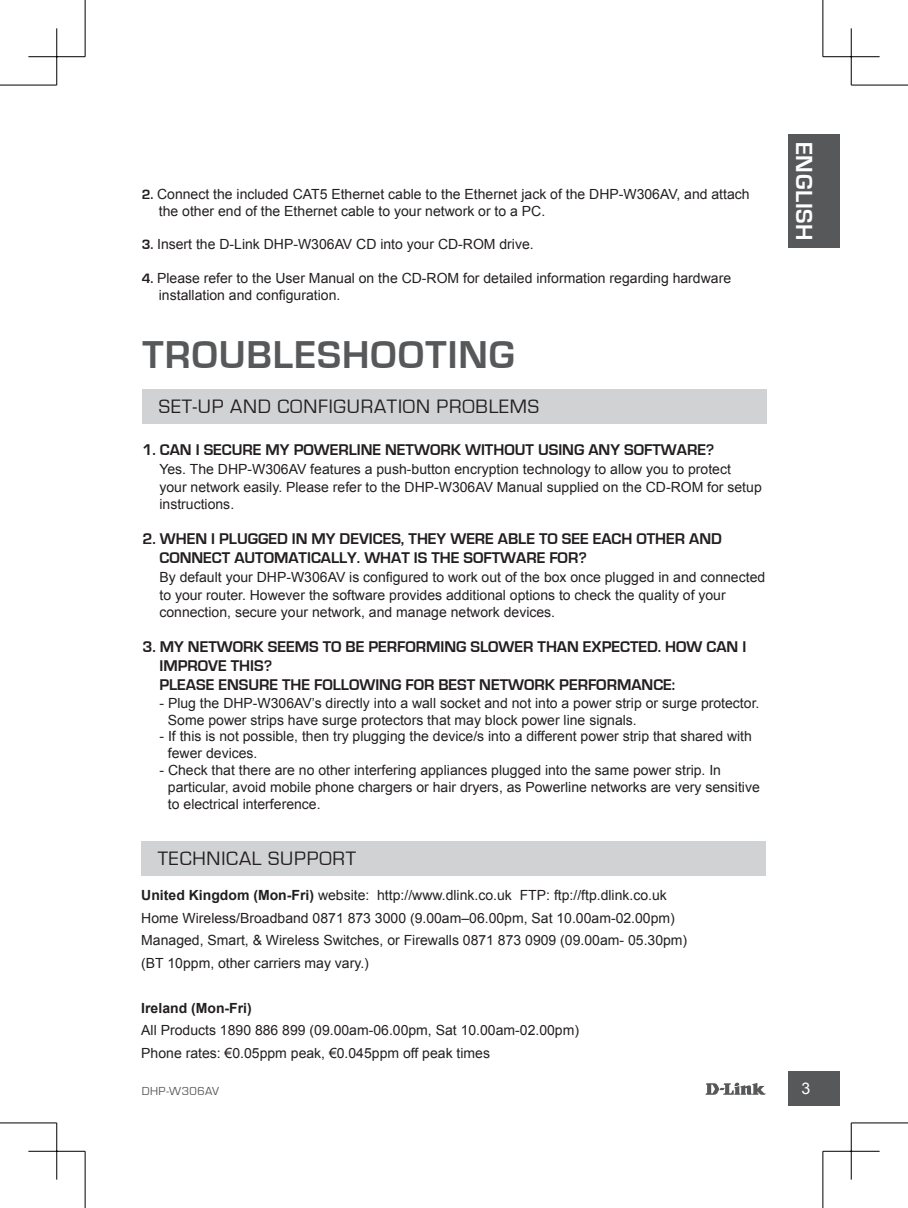
<style>
.page{position:relative;width:908px;height:1208px;background:#fff}
.page>*{position:absolute;margin:0;border:0;box-sizing:border-box;transform-origin:0 0}
.t1{font:700 40px "Eurostile";letter-spacing:.025em;color:#57585a}
.t2{font:700 24px "Eurostile";letter-spacing:.025em;color:#fff}
.t3{font:20px "Eurostile";letter-spacing:.04em;color:#231f20}
.t4{font:700 16px "Eurostile";color:#231f20}
.t5{font:16px "Arial";color:#fff}
.t6{font:14px/16.8px "Arial";color:#231f20}
.t7{font:700 14px "Arial";color:#231f20}
.t8{font:12px "Eurostile";letter-spacing:.03em;color:#57585a}
.s1{font-family:"Eurostile";font-weight:700}
.s2{font-weight:700}
</style>
<div class="page">
<svg style="left:705px;top:1082px;width:60px;height:12px"></svg>
<div style="left:788px;top:1071px;width:51px;height:35px;background:#57585a"></div>
<div style="left:788px;top:135px;width:51px;height:113px;background:#57585a"></div>
<div style="left:142px;top:389px;width:624px;height:34px;background:#d1d2d4"></div>
<div style="left:141px;top:842px;width:624px;height:34px;background:#d1d2d4"></div>
<hr style="left:0;top:85px;width:57px;height:1px;background:#000">
<hr style="left:850px;top:85px;width:57px;height:1px;background:#000">
<hr style="left:0;top:1122px;width:57px;height:1px;background:#000">
<hr style="left:850px;top:1122px;width:57px;height:1px;background:#000">
<hr style="left:85px;top:0;width:1px;height:57px;background:#000">
<hr style="left:85px;top:1151px;width:1px;height:57px;background:#000">
<hr style="left:822px;top:0;width:1px;height:57px;background:#000">
<hr style="left:822px;top:1151px;width:1px;height:57px;background:#000">
<hr style="left:28px;top:56px;width:57px;height:1px;background:#000">
<hr style="left:822px;top:56px;width:57px;height:1px;background:#000">
<hr style="left:28px;top:1151px;width:57px;height:1px;background:#000">
<hr style="left:822px;top:1151px;width:57px;height:1px;background:#000">
<hr style="left:56px;top:28px;width:1px;height:57px;background:#000">
<hr style="left:56px;top:1123px;width:1px;height:56px;background:#000">
<hr style="left:850px;top:28px;width:1px;height:57px;background:#000">
<hr style="left:850px;top:1123px;width:1px;height:56px;background:#000">
<p class="t6" style="left:159px;top:186px;width:592px;text-indent:-17px"><span class="s1">2.</span> Connect the included CAT5 Ethernet cable to the Ethernet jack of the DHP-W306AV, and attach the other end of the Ethernet cable to your network or to a PC.</p>
<p class="t6" style="left:142px;top:236px;width:393px"><span class="s1">3.</span> Insert the D-Link DHP-W306AV CD into your CD-ROM drive.</p>
<p class="t6" style="left:159px;top:270px;width:573px;text-indent:-17px"><span class="s1">4.</span> Please refer to the User Manual on the CD-ROM for detailed information regarding hardware installation and configuration.</p>
<h1 class="t1" style="left:142px;top:333px;width:374px">TROUBLESHOOTING</h1>
<h3 class="t3" style="left:159px;top:396px;width:240px">SET-UP AND CON FIGURATION</h3>
<h3 class="t3" style="left:436px;top:396px;width:103px">PROBLEMS</h3>
<p class="t4" style="left:142px;top:441px;width:72px">1. CAN I SECU</p>
<p class="t4" style="left:242px;top:441px;width:115px">RE MY POWERLINE</p>
<p class="t4" style="left:385px;top:441px;width:106px">NETWORK WITHOUT</p>
<p class="t4" style="left:537px;top:441px;width:10px">USING</p>
<p class="t4" style="left:588px;top:441px;width:46px">AN Y SOFT</p>
<p class="t4" style="left:660px;top:441px;width:55px">WARE?</p>
<p class="t6" style="left:159px;top:460px;width:603px;line-height:18.2px">Yes. The DHP-W306AV features a push-button encryption technology to allow you to protect<br>your network easily. Please refer to the DHP-W306AV Manual supplied on the CD-ROM for setup</p>
<p class="t6" style="left:159px;top:495px;width:76px">instructions.</p>
<p class="t4" style="left:142px;top:529px;width:31px">2. WHEN</p>
<p class="t4" style="left:211px;top:529px;width:19px">I PLUGGED</p>
<p class="t4" style="left:292px;top:529px;width:58px">IN MY DEVICES</p>
<p class="t4" style="left:401px;top:529px;width:107px">, THEY WERE ABLE</p>
<p class="t4" style="left:538px;top:529px;width:33px">TO SEE</p>
<p class="t4" style="left:592px;top:529px;width:11px">EACH</p>
<p class="t4" style="left:636px;top:529px;width:11px">OTHE</p>
<p class="t4" style="left:674px;top:529px;width:27px">R AND</p>
<p class="t4" style="left:159px;top:549px;width:12px">CONNECT</p>
<p class="t4" style="left:234px;top:549px;width:11px">AUTO</p>
<p class="t4" style="left:274px;top:549px;width:24px">MATICALL</p>
<p class="t4" style="left:347px;top:549px;width:30px">Y. WHAT</p>
<p class="t4" style="left:413px;top:549px;width:28px">IS THE</p>
<p class="t4" style="left:463px;top:549px;width:11px">SOFT</p>
<p class="t4" style="left:500px;top:549px;width:88px">WARE FOR?</p>
<p class="t6" style="left:159px;top:568px;width:607px;line-height:18.2px">By default your DHP-W306AV is configured to work out of the box once plugged in and connected to your router. However the software provides additional options to check the quality of your</p>
<p class="t6" style="left:159px;top:603px;width:397px">connection, secure your network, and manage network devices.</p>
<p class="t4" style="left:142px;top:637px;width:307px">3. MY NETWORK SEEMS TO BE PERFORMING</p>
<p class="t4" style="left:470px;top:637px;width:78px">SLOWER THAN</p>
<p class="t4" style="left:582px;top:637px;width:29px">EXPECTED</p>
<p class="t4" style="left:657px;top:637px;width:60px">. HOW CAN</p>
<p class="t4" style="left:742px;top:637px;width:5px">I</p>
<p class="t4" style="left:159px;top:657px;width:49px">IMPROVE</p>
<p class="t4" style="left:231px;top:657px;width:10px">THIS</p>
<p class="t4" style="left:263px;top:657px;width:10px">?</p>
<p class="t4" style="left:159px;top:676px;width:20px">PLEASE</p>
<p class="t4" style="left:218px;top:676px;width:11px">ENSU</p>
<p class="t4" style="left:259px;top:676px;width:34px">RE THE</p>
<p class="t4" style="left:314px;top:676px;width:10px">FOLLO</p>
<p class="t4" style="left:359px;top:676px;width:26px">WING</p>
<p class="t4" style="left:405px;top:676px;width:43px">FO R BEST</p>
<p class="t4" style="left:479px;top:676px;width:163px">NETWORK PERFORMANCE</p>
<p class="t4" style="left:671px;top:676px;width:5px">:</p>
<p class="t6" style="left:168px;top:694px;width:592px;text-indent:-8px">- Plug the DHP-W306AV’s directly into a wall socket and not into a power strip or surge protector.<br>Some power strips have surge protectors that may block power line signals.</p>
<p class="t6" style="left:168px;top:728px;width:585px;text-indent:-8px">- If this is not possible, then try plugging the device/s into a different power strip that shared with fewer devices.</p>
<p class="t6" style="left:168px;top:762px;width:593px;text-indent:-8px">- Check that there are no other interfering appliances plugged into the same power strip. In particular, avoid mobile phone chargers or hair dryers, as Powerline networks are very sensitive to electrical interference.</p>
<h3 class="t3" style="left:158px;top:847px;width:175px">TECHNICAL SUPPORT</h3>
<p class="t6" style="left:141px;top:884px;width:547px;line-height:22.4px"><span class="s2">United Kingdom (Mon-Fri)</span> website: http://www.dlink.co.uk FTP: ftp://ftp.dlink.co.uk Home Wireless/Broadband 0871 873 3000 (9.00am–06.00pm, Sat 10.00am-02.00pm)<br>Managed, Smart, &amp; Wireless Switches, or Firewalls 0871 873 0909 (09.00am- 05.30pm) (BT 10ppm, other carriers may vary.)</p>
<p class="t7" style="left:141px;top:998px;width:112px">Ireland (Mon-Fri)</p>
<p class="t6" style="left:141px;top:1019px;width:439px;line-height:22.4px">All Products 1890 886 899 (09.00am-06.00pm, Sat 10.00am-02.00pm)<br>Phone rates: €0.05ppm peak, €0.045ppm off peak times</p>
<h2 class="t2" style="left:816px;top:142px;width:100px;rotate:90deg">ENGLISH</h2>
<p class="t8" style="left:142px;top:1084px;width:79px">DHP-W306AV</p>
<p class="t5" style="left:801px;top:1078px;width:10px">3</p>
</div>
